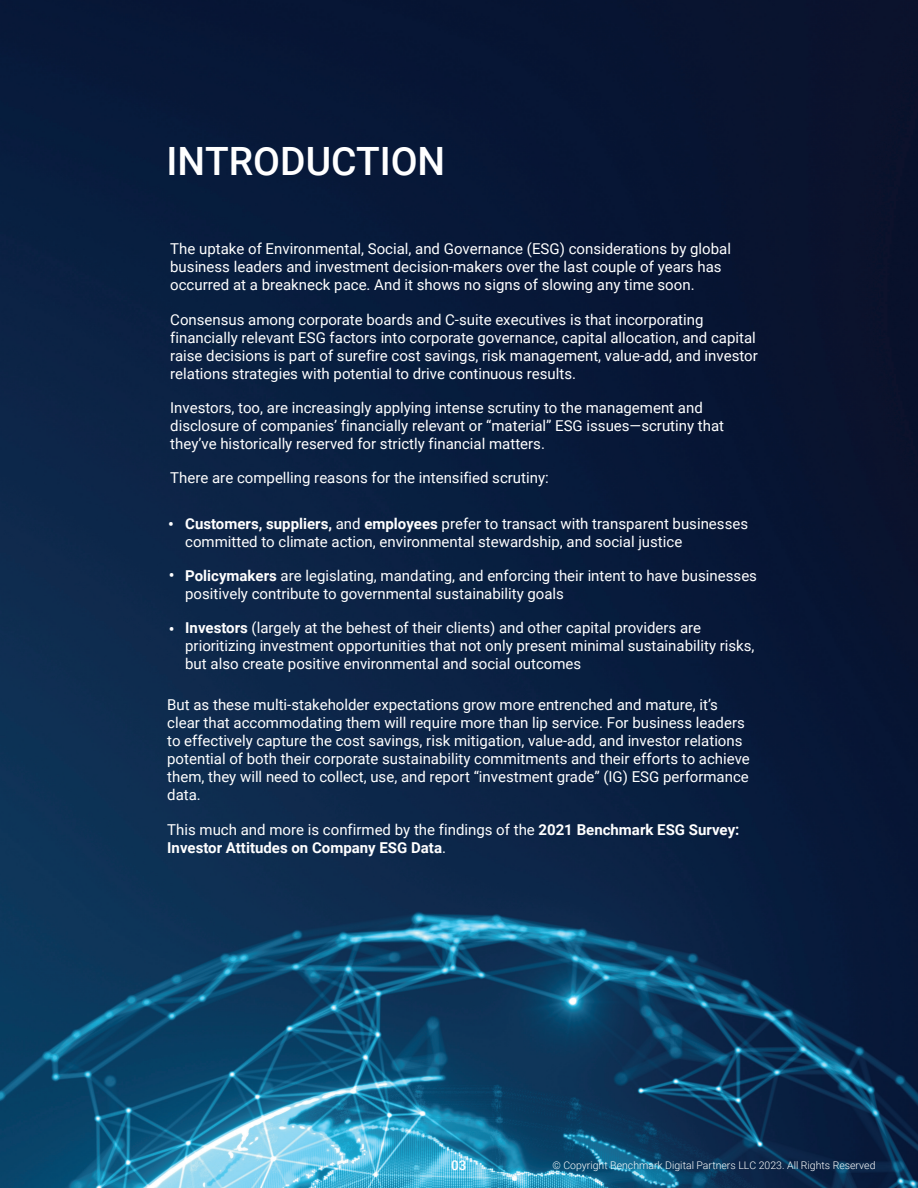
<style>
.page{position:relative;width:918px;height:1188px;background:#fff}
.page>*{position:absolute;margin:0;border:0;box-sizing:border-box;transform-origin:0 0}
.t1{font:500 39px "Roboto";color:#fff}
.t2{font:500 16.5px "Roboto";color:#fff}
.t3{font:15px/18px "Roboto";color:#fff}
.t4{font:700 15px/18px "Roboto";color:#fff}
.t5{font:500 13.5px "Roboto";color:#fff}
.t6{font:300 10.5px "Roboto";color:#fff}
.s1{font-weight:700}
.s2{font-weight:400}
</style>
<div class="page">
<img style="left:0;top:0;width:918px;height:1188px">
<h1 class="t1" style="left:167px;top:133px;width:280px">INTRODUCTION</h1>
<p class="t3" style="left:170px;top:240px;width:562px">The uptake of Environmental, Social, and Governance (ESG) considerations by global business leaders and investment decision-makers over the last couple of years has occurred at a breakneck pace. And it shows no signs of slowing any time soon.</p>
<p class="t3" style="left:170px;top:310px;width:589px">Consensus among corporate boards and C-suite executives is that incorporating financially relevant ESG factors into corporate governance, capital allocation, and capital raise decisions is part of surefire cost savings, risk management, value-add, and investor relations strategies with potential to drive continuous results.</p>
<p class="t3" style="left:170px;top:398px;width:555px">Investors, too, are increasingly applying intense scrutiny to the management and disclosure of companies’ financially relevant or “material” ESG issues—scrutiny that they’ve historically reserved for strictly financial matters.</p>
<p class="t3" style="left:170px;top:469px;width:380px">There are compelling reasons for the intensified scrutiny:</p>
<p class="t2" style="left:168px;top:513px;width:7px">ꞏ</p>
<p class="t2" style="left:169px;top:563px;width:7px">ꞏ</p>
<p class="t2" style="left:169px;top:617px;width:7px">ꞏ</p>
<p class="t3" style="left:185px;top:514px;width:564px"><span class="s1">Customers, suppliers,</span> and <span class="s1">employees</span> prefer to transact with transparent businesses committed to climate action, environmental stewardship, and social justice</p>
<p class="t3" style="left:185px;top:566px;width:573px"><span class="s1">Policymakers</span> are legislating, mandating, and enforcing their intent to have businesses positively contribute to governmental sustainability goals</p>
<p class="t3" style="left:185px;top:618px;width:571px"><span class="s1">Investors</span> (largely at the behest of their clients) and other capital providers are prioritizing investment opportunities that not only present minimal sustainability risks, but also create positive environmental and social outcomes</p>
<p class="t3" style="left:167px;top:696px;width:584px">But as these multi-stakeholder expectations grow more entrenched and mature, it’s clear that accommodating them will require more than lip service. For business leaders to effectively capture the cost savings, risk mitigation, value-add, and investor relations potential of both their corporate sustainability commitments and their efforts to achieve them, they will need to collect, use, and report “investment grade” (IG) ESG performance data.</p>
<p class="t4" style="left:167px;top:820px;width:574px"><span class="s2">This much and more is confirmed by the findings of the</span> 2021 Benchmark ESG Survey:<br>Investor Attitudes on Company ESG Data<span class="s2">.</span></p>
<p class="t5" style="left:451px;top:1156px;width:17px">03</p>
<p class="t6" style="left:552px;top:1158px;width:325px">© Copyright Benchmark Digital Partners LLC 2023. All Rights Reserved</p>
</div>
